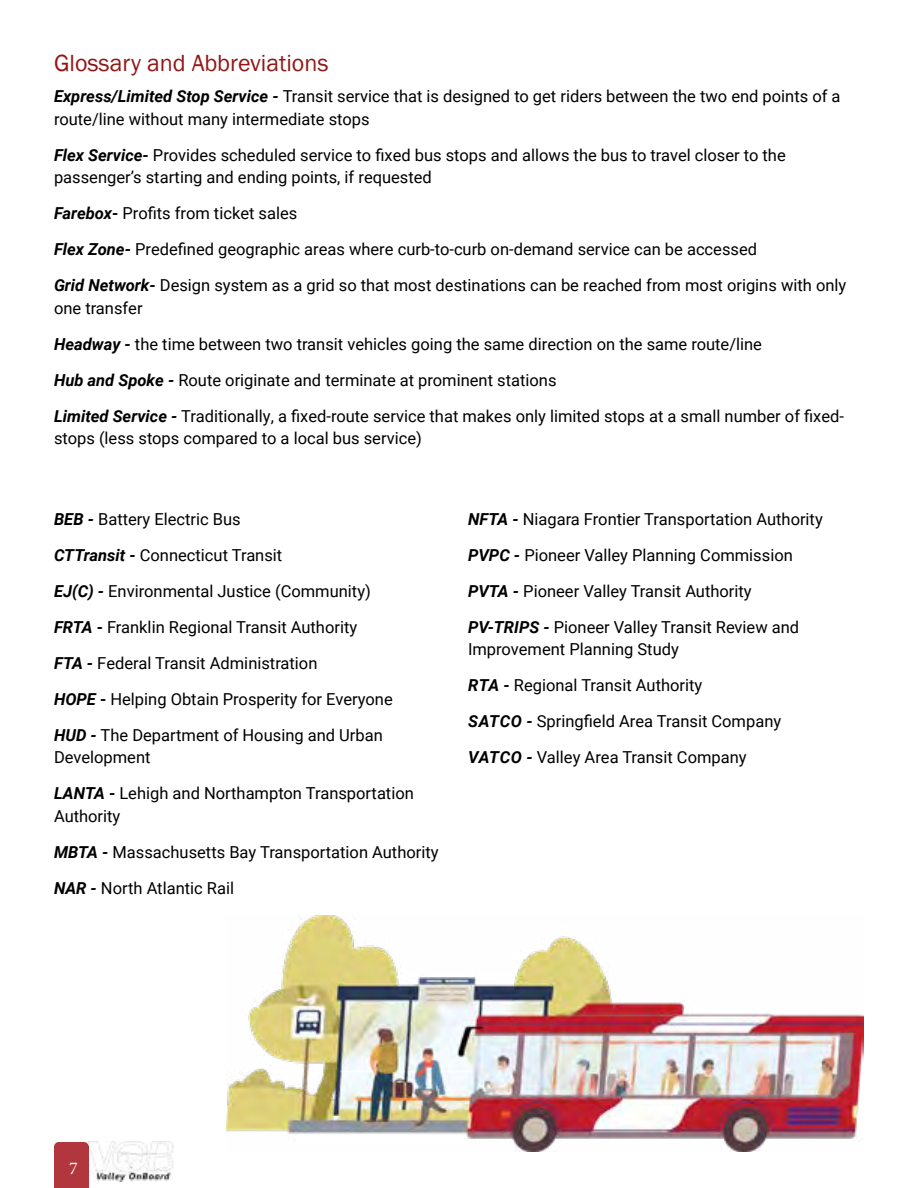
<style>
.page{position:relative;width:918px;height:1188px;background:#fff}
.page>*{position:absolute;margin:0;border:0;box-sizing:border-box;transform-origin:0 0}
.t1{font:24px "Franklin Gothic";color:#921818}
.t2{font:18px "Minion Pro";color:#fff}
.t3{font:16.5px/36px "Roboto";color:#000}
.s1{font-weight:700;font-style:italic}
</style>
<div class="page">
<div style="left:54px;top:1147px;width:35px;height:41px;background:#b1363d"></div>
<div style="left:59px;top:1142px;width:25px;height:10px;background:#b1363d"></div>
<div style="left:54px;top:1142px;width:10px;height:10px;background:#b1363d;border-radius:50%"></div>
<div style="left:79px;top:1142px;width:10px;height:10px;background:#b1363d;border-radius:50%"></div>
<img style="left:89px;top:1142px;width:85px;height:39px">
<img style="left:227px;top:915px;width:637px;height:237px">
<h1 class="t1" style="left:54px;top:48px;width:276px">Glossary and Abbreviations</h1>
<p class="t3" style="left:54px;top:85px;width:788px;line-height:22.5px"><span class="s1">Express/Limited Stop Service -</span> Transit service that is designed to get riders between the two end points of a route/line without many intermediate stops</p>
<p class="t3" style="left:54px;top:143px;width:733px;line-height:22.5px"><span class="s1">Flex Service-</span> Provides scheduled service to fixed bus stops and allows the bus to travel closer to the passenger’s starting and ending points, if requested</p>
<p class="t3" style="left:54px;top:195px;width:794px"><span class="s1">Farebox-</span> Profits from ticket sales<br><span class="s1">Flex Zone-</span> Predefined geographic areas where curb-to-curb on-demand service can be accessed<br><span class="s1">Grid Network-</span> Design system as a grid so that most destinations can be reached from most origins with only</p>
<p class="t3" style="left:54px;top:289px;width:792px">one transfer<br><span class="s1">Headway -</span> the time between two transit vehicles going the same direction on the same route/line<br><span class="s1">Hub and Spoke -</span> Route originate and terminate at prominent stations<br><span class="s1">Limited Service -</span> Traditionally, a fixed-route service that makes only limited stops at a small number of fixed-</p>
<p class="t3" style="left:54px;top:420px;width:369px">stops (less stops compared to a local bus service)</p>
<p class="t3" style="left:54px;top:500px;width:340px"><span class="s1">BEB -</span> Battery Electric Bus<br><span class="s1">CTTransit -</span> Connecticut Transit<br><span class="s1">EJ(C) -</span> Environmental Justice (Community)<br><span class="s1">FRTA -</span> Franklin Regional Transit Authority<br><span class="s1">FTA -</span> Federal Transit Administration<br><span class="s1">HOPE -</span> Helping Obtain Prosperity for Everyone <span class="s1">HUD -</span> The Department of Housing and Urban</p>
<p class="t3" style="left:54px;top:739px;width:361px">Development<br><span class="s1">LANTA -</span> Lehigh and Northampton Transportation</p>
<p class="t3" style="left:54px;top:797px;width:386px">Authority<br><span class="s1">MBTA -</span> Massachusetts Bay Transportation Authority<br><span class="s1">NAR -</span> North Atlantic Rail</p>
<p class="t3" style="left:468px;top:500px;width:356px"><span class="s1">NFTA -</span> Niagara Frontier Transportation Authority <span class="s1">PVPC -</span> Pioneer Valley Planning Commission <span class="s1">PVTA -</span> Pioneer Valley Transit Authority <span class="s1">PV-TRIPS -</span> Pioneer Valley Transit Review and</p>
<p class="t3" style="left:468px;top:631px;width:315px">Improvement Planning Study<br><span class="s1">RTA -</span> Regional Transit Authority<br><span class="s1">SATCO -</span> Springfield Area Transit Company <span class="s1">VATCO -</span> Valley Area Transit Company</p>
<p class="t2" style="left:69px;top:1156px;width:10px">7</p>
</div>
